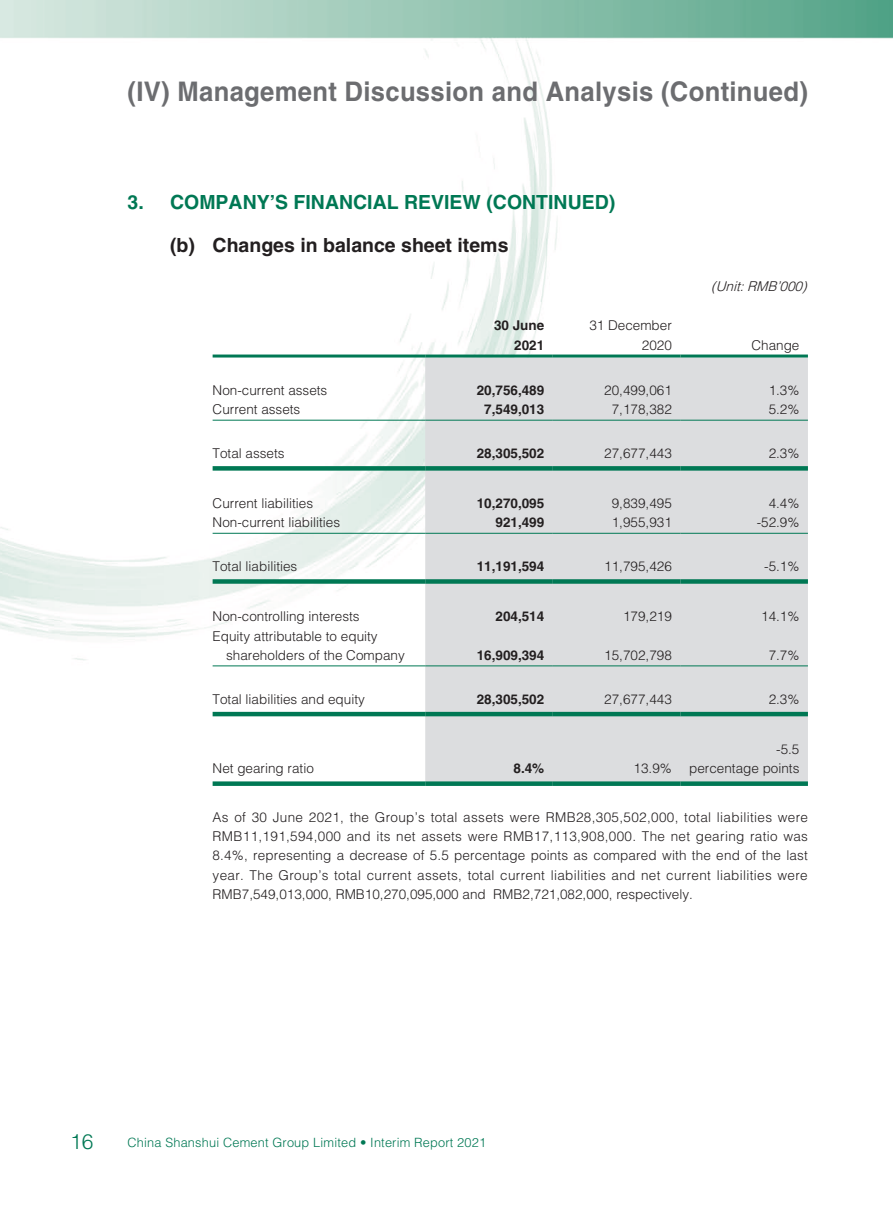
<style>
.page{position:relative;width:893px;height:1212px;background:#fff}
.page>*{position:absolute;margin:0;border:0;box-sizing:border-box;transform-origin:0 0}
.t1{font:700 27px "Helvetica LT Std";letter-spacing:.01em;color:#6c6d70;scale:.95 1}
.t2{font:300 21px "Helvetica LT Std";color:#007854}
.t3{font:700 19.5px "Helvetica LT Std";color:#007854}
.t4{font:700 19.5px "Helvetica LT Std";color:#231f20}
.t5{font:300 13.5px/19.5px "Helvetica LT Std";color:#231f20;text-align:right}
.t6{font:700 13.5px/19.5px "Helvetica LT Std";color:#231f20;text-align:right}
.t7{font:italic 300 13.5px "Helvetica LT Std";color:#231f20}
.t8{font:300 12.75px "Helvetica LT Std";letter-spacing:.015em;color:#007854}
</style>
<div class="page">
<img style="left:0;top:0;width:893px;height:786px">
<div style="left:425px;top:357px;width:383px;height:424px;background:#dcdddf"></div>
<hr style="left:213px;top:354px;width:212px;height:3px;background:#007854">
<hr style="left:425px;top:354px;width:128px;height:3px;background:#007854">
<hr style="left:553px;top:354px;width:127px;height:3px;background:#007854">
<hr style="left:680px;top:354px;width:128px;height:3px;background:#007854">
<hr style="left:213px;top:420px;width:212px;height:1px;background:#007854">
<hr style="left:425px;top:420px;width:128px;height:1px;background:#007854">
<hr style="left:553px;top:420px;width:127px;height:1px;background:#007854">
<hr style="left:680px;top:420px;width:128px;height:1px;background:#007854">
<div style="left:213px;top:466px;width:212px;height:5px;background:#007854"></div>
<div style="left:425px;top:466px;width:128px;height:5px;background:#007854"></div>
<div style="left:553px;top:466px;width:127px;height:5px;background:#007854"></div>
<div style="left:680px;top:466px;width:128px;height:5px;background:#007854"></div>
<hr style="left:213px;top:533px;width:212px;height:1px;background:#007854">
<hr style="left:425px;top:533px;width:128px;height:1px;background:#007854">
<hr style="left:553px;top:533px;width:127px;height:1px;background:#007854">
<hr style="left:680px;top:533px;width:128px;height:1px;background:#007854">
<div style="left:213px;top:579px;width:212px;height:5px;background:#007854"></div>
<div style="left:425px;top:579px;width:128px;height:5px;background:#007854"></div>
<div style="left:553px;top:579px;width:127px;height:5px;background:#007854"></div>
<div style="left:680px;top:579px;width:128px;height:5px;background:#007854"></div>
<hr style="left:213px;top:665px;width:212px;height:1px;background:#007854">
<hr style="left:425px;top:665px;width:128px;height:1px;background:#007854">
<hr style="left:553px;top:665px;width:127px;height:1px;background:#007854">
<hr style="left:680px;top:665px;width:128px;height:1px;background:#007854">
<hr style="left:213px;top:712px;width:212px;height:4px;background:#007854">
<hr style="left:425px;top:712px;width:128px;height:4px;background:#007854">
<hr style="left:553px;top:712px;width:127px;height:4px;background:#007854">
<hr style="left:680px;top:712px;width:128px;height:4px;background:#007854">
<div style="left:213px;top:781px;width:212px;height:5px;background:#007854"></div>
<div style="left:425px;top:781px;width:128px;height:5px;background:#007854"></div>
<div style="left:553px;top:781px;width:127px;height:5px;background:#007854"></div>
<div style="left:680px;top:781px;width:128px;height:5px;background:#007854"></div>
<h1 class="t1" style="left:128px;top:75px;width:718px">(IV) Management Discussion and Analysis (Continued)</h1>
<h3 class="t3" style="left:128px;top:190px;width:489px">3. COMPANY’S FINANCIAL REVIEW (CONTINUED)</h3>
<h3 class="t4" style="left:170px;top:233px;width:340px">(b) Changes in balance sheet items</h3>
<p class="t6" style="left:494px;top:316px;width:52px">30 June<br>2021</p>
<p class="t5" style="left:589px;top:316px;width:84px">31 December<br>2020</p>
<p class="t7" style="left:711px;top:278px;width:101px">(Unit:RMB’000)</p>
<p class="t5" style="left:751px;top:335px;width:50px">Change</p>
<p class="t5" style="left:213px;top:380px;width:116px">Non-current assets</p>
<p class="t6" style="left:477px;top:380px;width:69px">20,756,489</p>
<p class="t5" style="left:604px;top:380px;width:69px">20,499,061</p>
<p class="t5" style="left:769px;top:380px;width:32px">1.3%</p>
<p class="t5" style="left:213px;top:400px;width:89px">Current assets</p>
<p class="t6" style="left:484px;top:400px;width:62px">7,549,013</p>
<p class="t5" style="left:612px;top:400px;width:62px">7,178,382</p>
<p class="t5" style="left:769px;top:400px;width:32px">5.2%</p>
<p class="t5" style="left:213px;top:443px;width:74px">Total assets</p>
<p class="t6" style="left:477px;top:443px;width:69px">28,305,502</p>
<p class="t5" style="left:604px;top:443px;width:69px">27,677,443</p>
<p class="t5" style="left:769px;top:443px;width:32px">2.3%</p>
<p class="t5" style="left:213px;top:493px;width:102px">Current liabilities</p>
<p class="t6" style="left:477px;top:493px;width:69px">10,270,095</p>
<p class="t5" style="left:612px;top:493px;width:62px">9,839,495</p>
<p class="t5" style="left:769px;top:493px;width:32px">4.4%</p>
<p class="t5" style="left:213px;top:513px;width:129px">Non-current liabilities</p>
<p class="t6" style="left:495px;top:513px;width:50px">921,499</p>
<p class="t5" style="left:612px;top:513px;width:62px">1,955,931</p>
<p class="t5" style="left:757px;top:513px;width:44px">-52.9%</p>
<p class="t5" style="left:213px;top:556px;width:86px">Total liabilities</p>
<p class="t6" style="left:477px;top:556px;width:69px">11,191,594</p>
<p class="t5" style="left:604px;top:556px;width:69px">11,795,426</p>
<p class="t5" style="left:764px;top:556px;width:37px">-5.1%</p>
<p class="t5" style="left:213px;top:606px;width:149px">Non-controlling interests</p>
<p class="t6" style="left:495px;top:606px;width:50px">204,514</p>
<p class="t5" style="left:623px;top:606px;width:50px">179,219</p>
<p class="t5" style="left:761px;top:606px;width:40px">14.1%</p>
<p class="t5" style="left:226px;top:626px;width:180px;text-align:left;text-indent:-14px">Equity attributable to equity shareholders of the Company</p>
<p class="t6" style="left:477px;top:645px;width:69px">16,909,394</p>
<p class="t5" style="left:604px;top:645px;width:69px">15,702,798</p>
<p class="t5" style="left:769px;top:645px;width:32px">7.7%</p>
<p class="t5" style="left:213px;top:689px;width:154px">Total liabilities and equity</p>
<p class="t6" style="left:477px;top:689px;width:69px">28,305,502</p>
<p class="t5" style="left:604px;top:689px;width:69px">27,677,443</p>
<p class="t5" style="left:769px;top:689px;width:32px">2.3%</p>
<p class="t5" style="left:689px;top:739px;width:112px">-5.5<br>percentage points</p>
<p class="t5" style="left:213px;top:807px;width:597px;text-align:justify">As of 30 June 2021, the Group’s total assets were RMB28,305,502,000, total liabilities were RMB11,191,594,000 and its net assets were RMB17,113,908,000. The net gearing ratio was 8.4%, representing a decrease of 5.5 percentage points as compared with the end of the last year. The Group’s total current assets, total current liabilities and net current liabilities were RMB7,549,013,000, RMB10,270,095,000 and RMB2,721,082,000, respectively.</p>
<p class="t5" style="left:213px;top:758px;width:103px">Net gearing ratio</p>
<p class="t6" style="left:513px;top:758px;width:32px">8.4%</p>
<p class="t5" style="left:634px;top:758px;width:40px">13.9%</p>
<h2 class="t2" style="left:70px;top:1128px;width:25px">16</h2>
<p class="t8" style="left:128px;top:1134px;width:360px">China Shanshui Cement Group Limited • Interim Report 2021</p>
</div>
